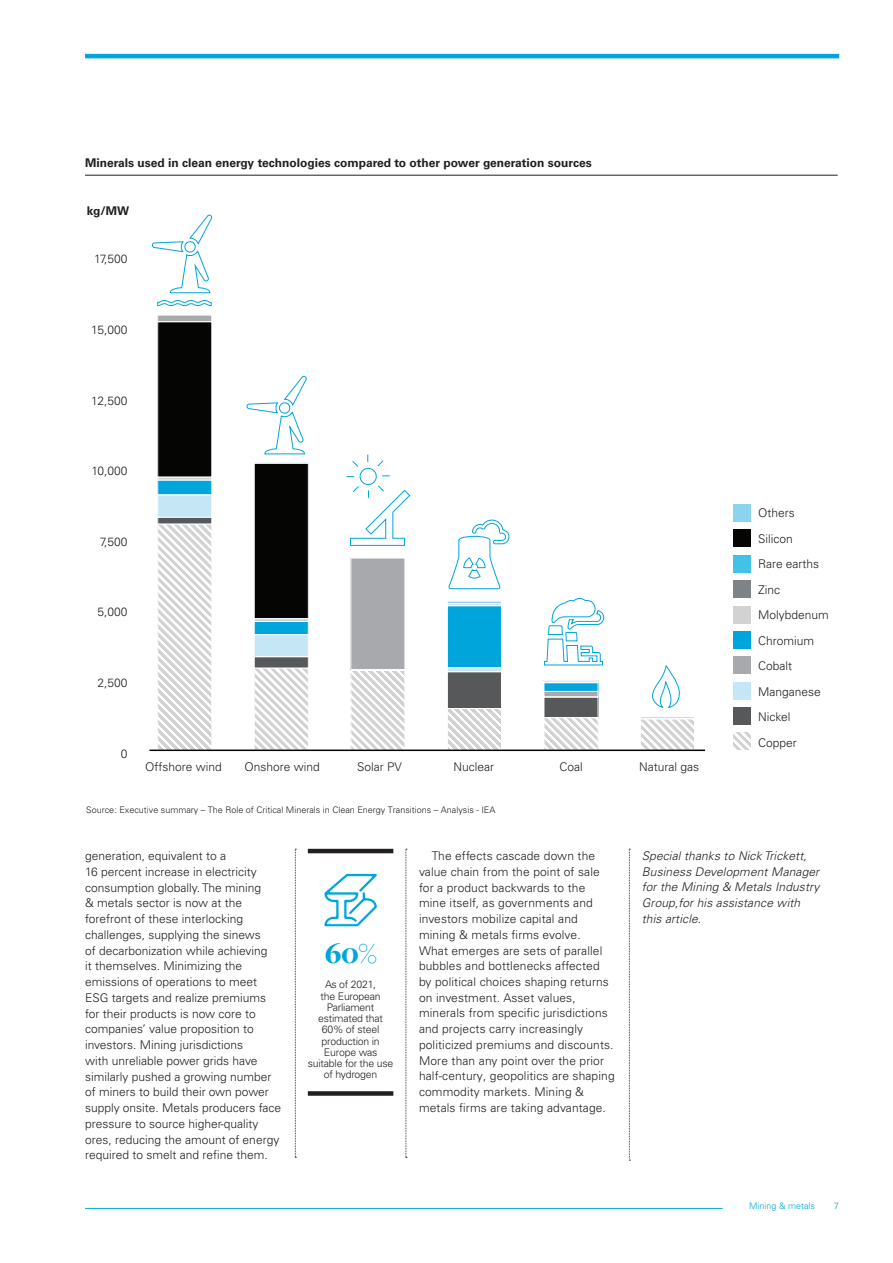
<style>
.page{position:relative;width:893px;height:1263px;background:#fff}
.page>*{position:absolute;margin:0;border:0;box-sizing:border-box;transform-origin:0 0}
.Graphic_-_number{font:900 30px "Freight Disp Pro";color:#00a6db}
.Body_Copy_-_indent{font:300 12px/15.8px "Univers LT Pro 45";color:#231f20}
.Body_Copy_-_no_inden{font:italic 300 12px/15.8px "Univers LT Pro 45";letter-spacing:.01em;color:#231f20}
.Graph_title_bold_8pt{font:700 12px "Univers LT Pro 65";color:#231f20}
.Graphic_-_black_subt{font:300 10.5px/11.2px "Univers LT Pro 45";letter-spacing:-.02em;color:#231f20;text-align:center}
.INFOGRAPHIC_-_Source{font:300 9px "Univers LT Pro 45";color:#231f20}
.t1{font:300 9px "Univers LT Pro 45";color:#00a6db}
</style>
<div class="page">
<svg style="left:295px;top:849px;width:1px;height:309px"></svg>
<svg style="left:406px;top:849px;width:1px;height:309px"></svg>
<svg style="left:629px;top:849px;width:1px;height:312px"></svg>
<hr style="left:85px;top:175px;width:753px;height:1px;background:#231f20">
<svg style="left:733px;top:733px;width:17px;height:17px"></svg>
<div style="left:733px;top:707px;width:17px;height:18px;background:#57585a"></div>
<div style="left:733px;top:682px;width:17px;height:17px;background:#c5e7f5"></div>
<div style="left:733px;top:657px;width:17px;height:17px;background:#a8a9ad"></div>
<div style="left:733px;top:631px;width:17px;height:18px;background:#00a6db"></div>
<div style="left:733px;top:606px;width:17px;height:17px;background:#d3d2d2"></div>
<div style="left:733px;top:581px;width:17px;height:17px;background:#808385"></div>
<div style="left:733px;top:555px;width:17px;height:17px;background:#43c2e7"></div>
<div style="left:733px;top:530px;width:17px;height:17px;background:#050504"></div>
<div style="left:733px;top:504px;width:17px;height:18px;background:#8bd3ef"></div>
<div style="left:447px;top:601px;width:55px;height:3px;border:1px solid #fff"></div>
<div style="left:544px;top:680px;width:54px;height:1px;border:1px solid #fff"></div>
<div style="left:351px;top:558px;width:54px;height:111px;background:#a8a9ad"></div>
<div style="left:351px;top:558px;width:54px;height:112px;border:1px solid #fff"></div>
<div style="left:158px;top:315px;width:54px;height:7px;background:#a8a9ad"></div>
<div style="left:158px;top:315px;width:54px;height:7px;border:1px solid #fff"></div>
<div style="left:158px;top:322px;width:54px;height:155px;background:#050504"></div>
<div style="left:254px;top:463px;width:54px;height:156px;background:#050504"></div>
<div style="left:254px;top:463px;width:55px;height:156px;border:1px solid #fff"></div>
<div style="left:158px;top:477px;width:54px;height:3px;border:1px solid #fff"></div>
<div style="left:254px;top:618px;width:55px;height:4px;border:1px solid #fff"></div>
<div style="left:447px;top:604px;width:55px;height:2px;border:1px solid #fff"></div>
<div style="left:544px;top:681px;width:54px;height:2px;border:1px solid #fff"></div>
<div style="left:158px;top:480px;width:54px;height:15px;background:#00a6db"></div>
<div style="left:158px;top:480px;width:54px;height:15px;border:1px solid #fff"></div>
<div style="left:254px;top:621px;width:54px;height:14px;background:#00a6db"></div>
<div style="left:254px;top:621px;width:55px;height:14px;border:1px solid #fff"></div>
<div style="left:447px;top:606px;width:54px;height:62px;background:#00a6db"></div>
<div style="left:447px;top:606px;width:55px;height:62px;border:1px solid #fff"></div>
<div style="left:544px;top:683px;width:54px;height:8px;background:#00a6db"></div>
<div style="left:544px;top:682px;width:54px;height:10px;border:1px solid #fff"></div>
<hr style="left:254px;top:634px;width:54px;height:1px;background:#fff">
<div style="left:544px;top:691px;width:54px;height:6px;background:#a8a9ad"></div>
<div style="left:544px;top:691px;width:54px;height:6px;border:1px solid #fff"></div>
<div style="left:158px;top:495px;width:54px;height:22px;background:#c5e7f5"></div>
<div style="left:158px;top:495px;width:54px;height:23px;border:1px solid #fff"></div>
<div style="left:254px;top:635px;width:54px;height:22px;background:#c5e7f5"></div>
<div style="left:254px;top:635px;width:55px;height:22px;border:1px solid #fff"></div>
<hr style="left:447px;top:668px;width:54px;height:4px;background:#c5e7f5">
<div style="left:447px;top:667px;width:55px;height:5px;border:1px solid #fff"></div>
<div style="left:158px;top:517px;width:54px;height:7px;background:#57585a"></div>
<div style="left:158px;top:517px;width:54px;height:7px;border:1px solid #fff"></div>
<div style="left:254px;top:657px;width:54px;height:11px;background:#57585a"></div>
<div style="left:447px;top:672px;width:54px;height:36px;background:#57585a"></div>
<div style="left:447px;top:672px;width:55px;height:37px;border:1px solid #fff"></div>
<div style="left:544px;top:697px;width:54px;height:21px;background:#57585a"></div>
<div style="left:544px;top:697px;width:54px;height:21px;border:1px solid #fff"></div>
<div style="left:544px;top:717px;width:54px;height:33px;border:1px solid #fff"></div>
<svg style="left:158px;top:524px;width:54px;height:225px"></svg>
<svg style="left:254px;top:668px;width:54px;height:81px"></svg>
<svg style="left:351px;top:671px;width:54px;height:78px;fill:#d3d2d2"></svg>
<svg style="left:447px;top:708px;width:54px;height:41px;fill:#d3d2d2"></svg>
<svg style="left:544px;top:718px;width:54px;height:31px"></svg>
<svg style="left:641px;top:719px;width:53px;height:30px"></svg>
<hr style="left:150px;top:749px;width:555px;height:2px;background:#050504">
<svg style="left:448px;top:519px;width:62px;height:70px"></svg>
<svg style="left:544px;top:598px;width:60px;height:68px"></svg>
<svg style="left:652px;top:666px;width:28px;height:42px"></svg>
<svg style="left:347px;top:455px;width:64px;height:91px"></svg>
<svg style="left:246px;top:375px;width:61px;height:80px"></svg>
<svg style="left:152px;top:214px;width:60px;height:92px"></svg>
<hr style="left:308px;top:849px;width:85px;height:4px;background:#231f20">
<div style="left:308px;top:1091px;width:85px;height:5px;background:#231f20"></div>
<svg style="left:324px;top:873px;width:54px;height:54px"></svg>
<hr style="left:85px;top:1208px;width:638px;height:1px;background:#00a6db">
<hr style="left:85px;top:54px;width:754px;height:4px;background:#00a6db">
<p class="Graph_title_bold_8pt" style="left:85px;top:156px;width:508px">Minerals used in clean energy technologies compared to other power generation sources</p>
<p class="Graph_title_bold_8pt" style="left:87px;top:203px;width:44px">kg/MW</p>
<p class="Body_Copy_-_indent" style="left:94px;top:251px;width:35px">17,500</p>
<p class="Body_Copy_-_indent" style="left:91px;top:322px;width:38px">15,000</p>
<p class="Body_Copy_-_indent" style="left:91px;top:392px;width:38px">12,500</p>
<p class="Body_Copy_-_indent" style="left:92px;top:463px;width:37px">10,000</p>
<p class="Body_Copy_-_indent" style="left:100px;top:533px;width:29px">7,500</p>
<p class="Body_Copy_-_indent" style="left:97px;top:604px;width:32px">5,000</p>
<p class="Body_Copy_-_indent" style="left:97px;top:675px;width:32px">2,500</p>
<p class="Body_Copy_-_indent" style="left:121px;top:745px;width:8px">0</p>
<p class="Body_Copy_-_indent" style="left:145px;top:758px;width:78px">Offshore wind</p>
<p class="Body_Copy_-_indent" style="left:245px;top:758px;width:77px">Onshore wind</p>
<p class="Body_Copy_-_indent" style="left:357px;top:758px;width:46px">Solar PV</p>
<p class="Body_Copy_-_indent" style="left:454px;top:758px;width:42px">Nuclear</p>
<p class="Body_Copy_-_indent" style="left:559px;top:758px;width:25px">Coal</p>
<p class="Body_Copy_-_indent" style="left:639px;top:758px;width:61px">Natural gas</p>
<p class="INFOGRAPHIC_-_Source" style="left:86px;top:804px;width:411px">Source: Executive summary – The Role of Critical Minerals in Clean Energy Transitions – Analysis - IEA</p>
<p class="Body_Copy_-_indent" style="left:758px;top:500px;width:72px;line-height:25.5px">Others<br>Silicon<br>Rare earths<br>Zinc<br>Molybdenum<br>Chromium<br>Cobalt<br>Manganese<br>Nickel<br>Copper</p>
<p class="Body_Copy_-_indent" style="left:85px;top:848px;width:198px">generation, equivalent to a<br>16 percent increase in electricity consumption globally. The mining<br>&amp; metals sector is now at the forefront of these interlocking challenges, supplying the sinews<br>of decarbonization while achieving<br>it themselves. Minimizing the emissions of operations to meet ESG targets and realize premiums for their products is now core to companies’ value proposition to investors. Mining jurisdictions<br>with unreliable power grids have similarly pushed a growing number of miners to build their own power supply onsite. Metals producers face pressure to source higher-quality ores, reducing the amount of energy required to smelt and refine them.</p>
<p class="Body_Copy_-_indent" style="left:419px;top:848px;width:197px;text-indent:13px">The effects cascade down the value chain from the point of sale for a product backwards to the mine itself, as governments and investors mobilize capital and mining &amp; metals firms evolve.<br>What emerges are sets of parallel bubbles and bottlenecks affected by political choices shaping returns on investment. Asset values, minerals from specific jurisdictions and projects carry increasingly politicized premiums and discounts.<br>More than any point over the prior half-century, geopolitics are shaping commodity markets. Mining &amp; metals firms are taking advantage.</p>
<p class="Body_Copy_-_no_inden" style="left:642px;top:848px;width:179px">Special thanks to Nick Trickett,<br>Business Development Manager for the Mining &amp; Metals Industry<br>Group,for his assistance with this article.</p>
<p class="Graphic_-_number" style="left:325px;top:934px;width:53px">60%</p>
<p class="Graphic_-_black_subt" style="left:308px;top:979px;width:87px">As of 2021,<br>the European<br>Parliament estimated that<br>60% of steel production in<br>Europe was suitable for the use of hydrogen</p>
<p class="t1" style="left:749px;top:1200px;width:68px">Mining &amp; metals</p>
<p class="t1" style="left:834px;top:1200px;width:7px">7</p>
</div>
